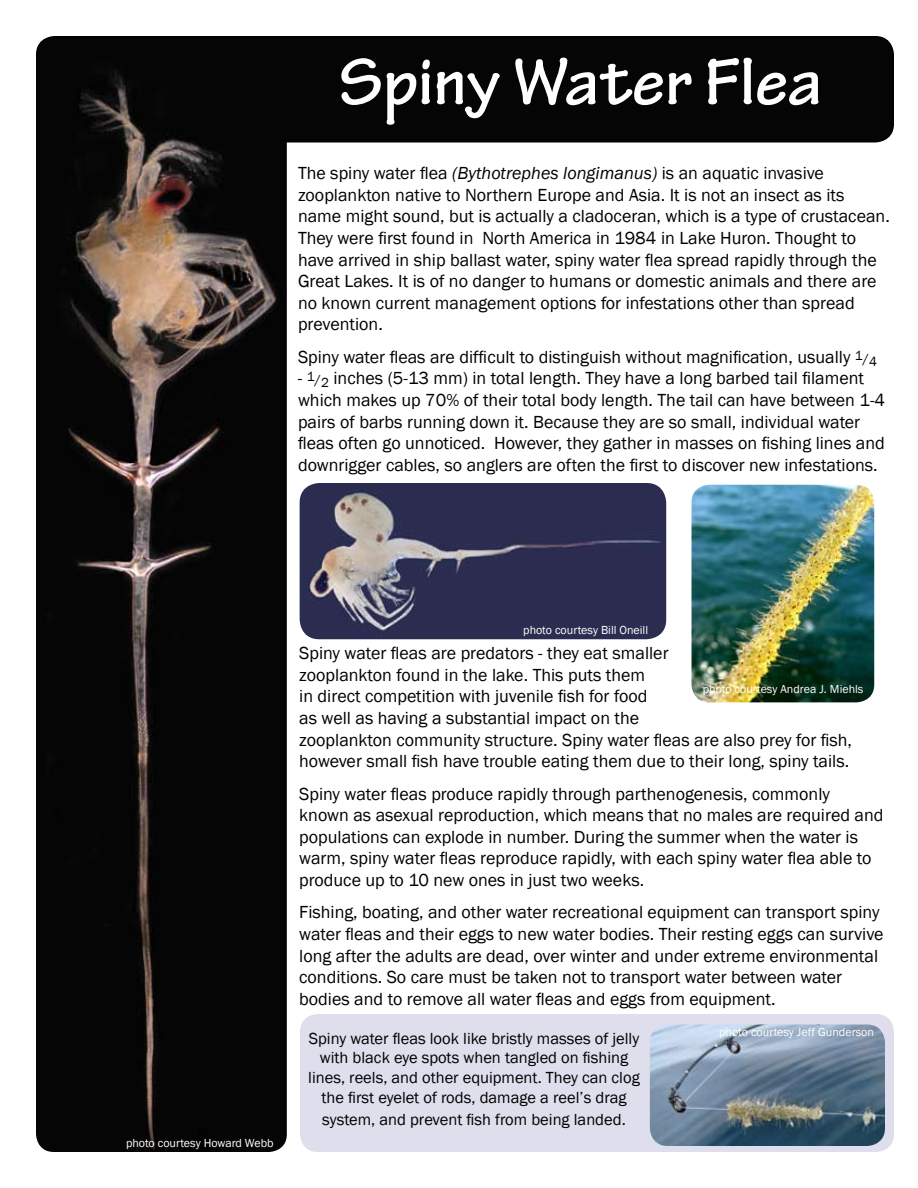
<style>
.page{position:relative;width:918px;height:1188px;background:#fff}
.page>*{position:absolute;margin:0;border:0;box-sizing:border-box;transform-origin:0 0}
.t1{font:700 70.5px "Tekton Pro";color:#fff}
.t2{font:18px/21.6px "Franklin Gothic";color:#000}
.t3{font:16.5px/19.8px "Franklin Gothic";color:#000;text-align:center}
.t4{font:12px "Franklin Gothic";color:#fff}
.s1{font-style:italic}
.s2{font-size:13.5px}
</style>
<div class="page">
<div style="left:300px;top:1014px;width:594px;height:138px;background:#dedeec;border-radius:18px"></div>
<div style="left:37px;top:37px;width:856px;height:105px;background:#050505;border-radius:18px"></div>
<div style="left:36px;top:36px;width:858px;height:106px;border:2px solid #000;border-radius:18px"></div>
<img style="left:36px;top:57px;width:251px;height:1095px">
<img style="left:300px;top:483px;width:366px;height:156px">
<img style="left:692px;top:485px;width:182px;height:217px">
<img style="left:650px;top:1024px;width:235px;height:122px">
<h1 class="t1" style="left:339px;top:40px;width:485px">Spiny Water Flea</h1>
<p class="t2" style="left:298px;top:163px;width:593px">The spiny water flea <span class="s1">(Bythotrephes longimanus)</span> is an aquatic invasive zooplankton native to Northern Europe and Asia. It is not an insect as its name might sound, but is actually a cladoceran, which is a type of crustacean.<br>They were first found in North America in 1984 in Lake Huron. Thought to have arrived in ship ballast water, spiny water flea spread rapidly through the Great Lakes. It is of no danger to humans or domestic animals and there are no known current management options for infestations other than spread prevention.</p>
<p class="t2" style="left:298px;top:346px;width:580px">Spiny water fleas are difficult to distinguish without magnification, usually <sup>1</sup><span class="s2">/</span><sub>4</sub></p>
<p class="t2" style="left:298px;top:368px;width:589px">- <sup>1</sup><span class="s2">/</span><sub>2</sub> inches (5-13 mm) in total length. They have a long barbed tail filament which makes up 70% of their total body length. The tail can have between 1-4 pairs of barbs running down it. Because they are so small, individual water fleas often go unnoticed. However, they gather in masses on fishing lines and downrigger cables, so anglers are often the first to discover new infestations.</p>
<p class="t4" style="left:126px;top:1136px;width:149px">photo courtesy Howard Webb</p>
<p class="t4" style="left:523px;top:622px;width:126px">photo courtesy Bill Oneill</p>
<p class="t2" style="left:299px;top:643px;width:554px">Spiny water fleas are predators - they eat smaller<br>zooplankton found in the lake. This puts them<br>in direct competition with juvenile fish for food<br>as well as having a substantial impact on the<br>zooplankton community structure. Spiny water fleas are also prey for fish, however small fish have trouble eating them due to their long, spiny tails.</p>
<p class="t2" style="left:299px;top:783px;width:586px">Spiny water fleas produce rapidly through parthenogenesis, commonly known as asexual reproduction, which means that no males are required and populations can explode in number. During the summer when the water is warm, spiny water fleas reproduce rapidly, with each spiny water flea able to produce up to 10 new ones in just two weeks.</p>
<p class="t2" style="left:299px;top:902px;width:586px">Fishing, boating, and other water recreational equipment can transport spiny water fleas and their eggs to new water bodies. Their resting eggs can survive long after the adults are dead, over winter and under extreme environmental conditions. So care must be taken not to transport water between water bodies and to remove all water fleas and eggs from equipment.</p>
<p class="t4" style="left:703px;top:682px;width:162px">photo courtesy Andrea J. Miehls</p>
<p class="t3" style="left:308px;top:1029px;width:333px">Spiny water fleas look like bristly masses of jelly with black eye spots when tangled on fishing lines, reels, and other equipment. They can clog the first eyelet of rods, damage a reel’s drag</p>
<p class="t3" style="left:322px;top:1110px;width:305px">system, and prevent fish from being landed.</p>
<p class="t4" style="left:719px;top:1025px;width:156px">photo courtesy Jeff Gunderson</p>
</div>
